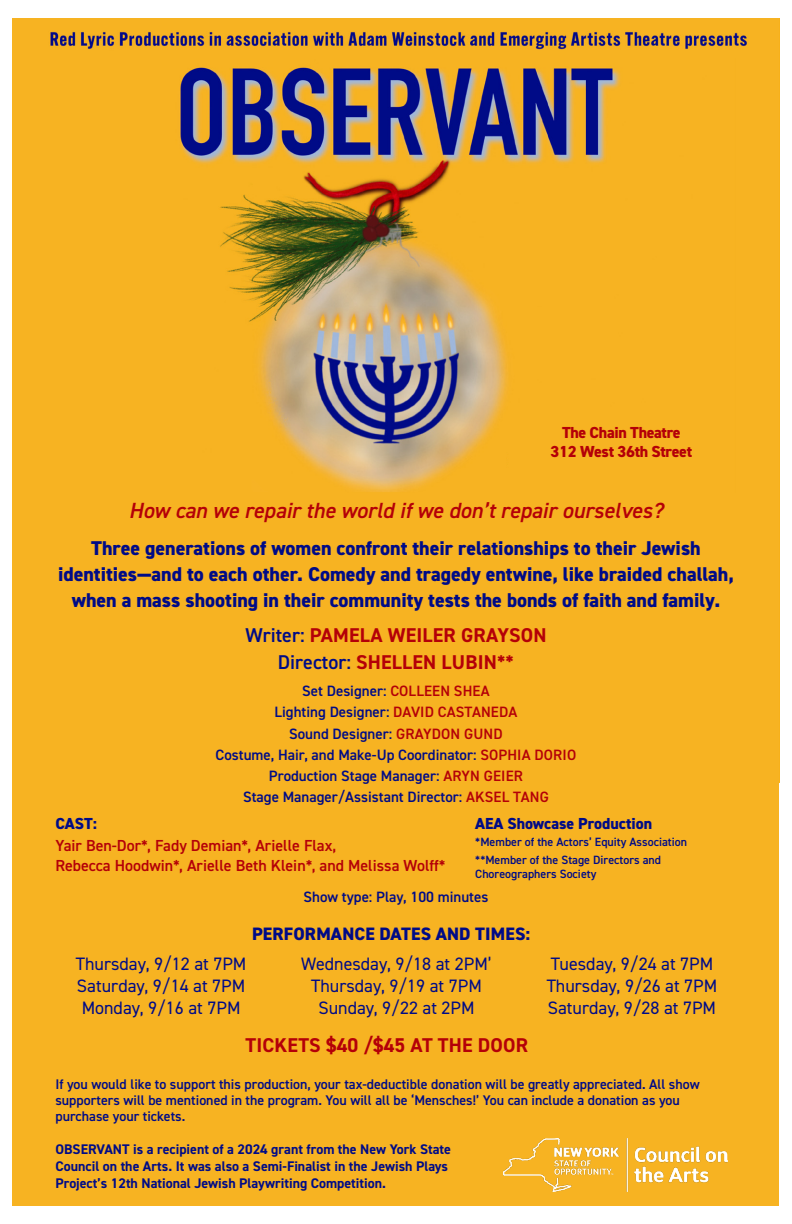
<style>
.page{position:relative;width:792px;height:1224px;background:#fff}
.page>*{position:absolute;margin:0;border:0;box-sizing:border-box;transform-origin:0 0}
.credits_left{font:italic 600 22px "DIN2014";color:#b40008}
.credits_left-2{font:800 20px/26px "DIN2014";color:#000b87;text-align:center}
.credits_left-3{font:700 20px "DIN2014";letter-spacing:.01em;color:#b40008}
.credits_left-4{font:18px "DIN2014";color:#000b87}
.credits_left-5{font:800 18px "DIN2014";letter-spacing:.01em;color:#000b87}
.credits_left-6{font:600 16px/19.2px "DIN2014";color:#b40008}
.credits_left-7{font:800 16px "DIN2014";letter-spacing:-.02em;color:#b40008}
.credits_left-8{font:800 16px "DIN2014";color:#000b87}
.credits_left-9{font:600 15px "DIN2014";color:#000b87}
.credits_left-10{font:600 14px/16px "DIN2014";color:#000b87}
.credits_left-11{font:700 14px/16.8px "DIN2014";color:#000b87}
.credits_left-12{font:600 12px/14px "DIN2014";color:#000b87}
.s1{font-weight:600;color:#000b87}
.s2{color:#b40008}
</style>
<div class="page">
<img style="left:13px;top:18px;width:766px;height:40px">
<div style="left:13px;top:58px;width:766px;height:1148px;background:#f7b322"></div>
<img style="left:504px;top:1138px;width:224px;height:53px">
<img style="left:180px;top:67px;width:440px;height:425px">
<p class="credits_left-7" style="left:562px;top:422px;width:120px">The Chain Theatre</p>
<p class="credits_left-7" style="left:551px;top:441px;width:143px">312 West 36th Street</p>
<p class="credits_left" style="left:129px;top:496px;width:536px">How can we repair the world if we don’t repair ourselves?</p>
<p class="credits_left-2" style="left:58px;top:535px;width:677px">Three generations of women confront their relationships to their Jewish identities—and to each other. Comedy and tragedy entwine, like braided challah, when a mass shooting in their community tests the bonds of faith and family.</p>
<p class="credits_left-3" style="left:245px;top:622px;width:303px"><span class="s1">Writer:</span> PAMELA WEILER GRAYSON</p>
<p class="credits_left-3" style="left:278px;top:649px;width:238px"><span class="s1">Director:</span> SHELLEN LUBIN**</p>
<p class="credits_left-9" style="left:302px;top:681px;width:189px">Set Designer: <span class="s2">COLLEEN SHEA</span></p>
<p class="credits_left-9" style="left:275px;top:702px;width:244px">Lighting Designer: <span class="s2">DAVID CASTANEDA</span></p>
<p class="credits_left-9" style="left:289px;top:724px;width:215px">Sound Designer: <span class="s2">GRAYDON GUND</span></p>
<p class="credits_left-9" style="left:216px;top:745px;width:362px">Costume, Hair, and Make-Up Coordinator: <span class="s2">SOPHIA DORIO</span></p>
<p class="credits_left-9" style="left:269px;top:766px;width:256px">Production Stage Manager: <span class="s2">ARYN GEIER</span></p>
<p class="credits_left-9" style="left:243px;top:787px;width:307px">Stage Manager/Assistant Director: <span class="s2">AKSEL TANG</span></p>
<p class="credits_left-8" style="left:55px;top:813px;width:43px">CAST:</p>
<p class="credits_left-6" style="left:55px;top:836px;width:392px">Yair Ben-Dor*, Fady Demian*, Arielle Flax,<br>Rebecca Hoodwin*, Arielle Beth Klein*, and Melissa Wolff*</p>
<p class="credits_left-8" style="left:475px;top:813px;width:178px">AEA Showcase Production</p>
<p class="credits_left-12" style="left:475px;top:835px;width:213px">*Member of the Actors’ Equity Association</p>
<p class="credits_left-12" style="left:475px;top:852px;width:187px">**Member of the Stage Directors and<br>Choreographers Society</p>
<p class="credits_left-9" style="left:304px;top:887px;width:186px">Show type: Play, 100 minutes</p>
<p class="credits_left-4" style="left:76px;top:952px;width:172px">Thursday, 9/12 at 7PM</p>
<p class="credits_left-4" style="left:77px;top:974px;width:170px">Saturday, 9/14 at 7PM</p>
<p class="credits_left-4" style="left:82px;top:996px;width:160px">Monday, 9/16 at 7PM</p>
<p class="credits_left-5" style="left:252px;top:922px;width:280px">PERFORMANCE DATES AND TIMES:</p>
<p class="credits_left-4" style="left:301px;top:952px;width:192px">Wednesday, 9/18 at 2PM’</p>
<p class="credits_left-4" style="left:311px;top:974px;width:172px">Thursday, 9/19 at 7PM</p>
<p class="credits_left-4" style="left:318px;top:996px;width:158px">Sunday, 9/22 at 2PM</p>
<p class="credits_left-4" style="left:551px;top:952px;width:164px">Tuesday, 9/24 at 7PM</p>
<p class="credits_left-4" style="left:547px;top:974px;width:172px">Thursday, 9/26 at 7PM</p>
<p class="credits_left-4" style="left:548px;top:996px;width:170px">Saturday, 9/28 at 7PM</p>
<p class="credits_left-3" style="left:245px;top:1032px;width:284px">TICKETS $40 /$45 AT THE DOOR</p>
<p class="credits_left-10" style="left:55px;top:1076px;width:646px">If you would like to support this production, your tax-deductible donation will be greatly appreciated. All show supporters will be mentioned in the program. You will all be ‘Mensches!’ You can include a donation as you purchase your tickets.</p>
<p class="credits_left-11" style="left:55px;top:1141px;width:397px">OBSERVANT is a recipient of a 2024 grant from the New York State<br>Council on the Arts. It was also a Semi-Finalist in the Jewish Plays<br>Project’s 12th National Jewish Playwriting Competition.</p>
</div>
